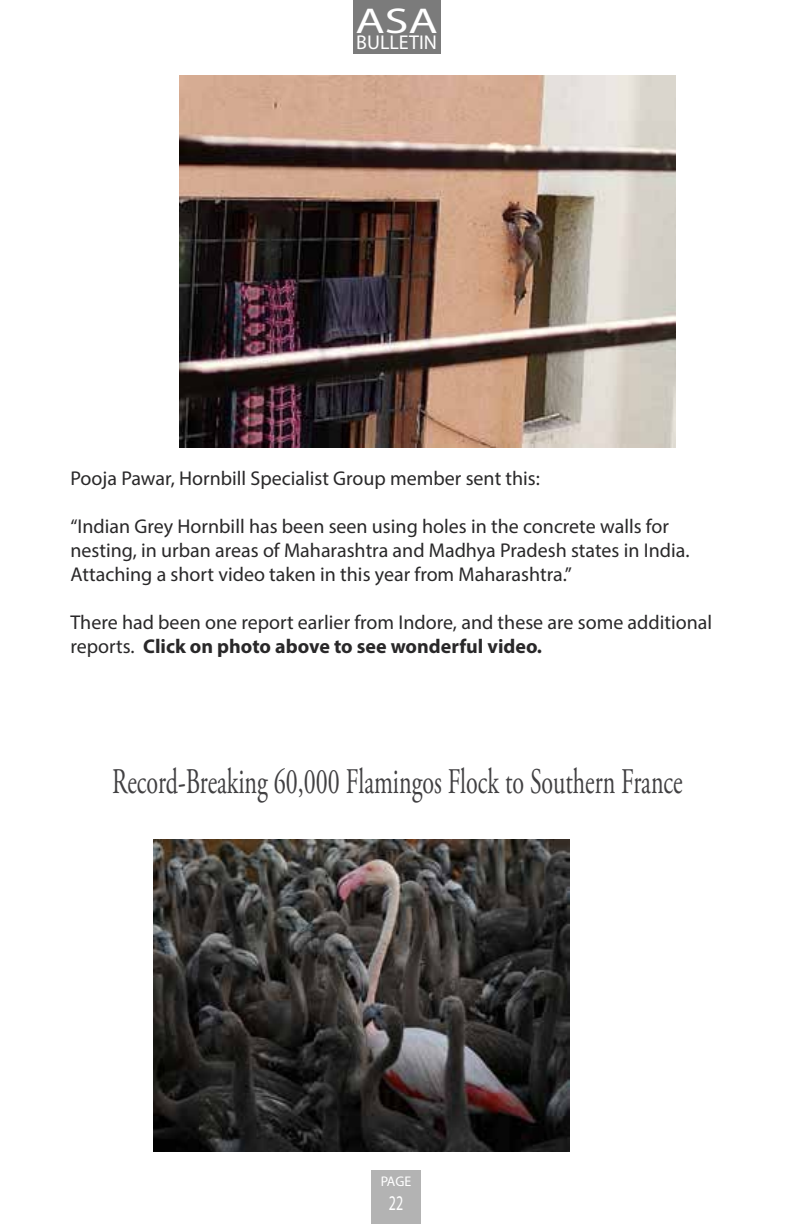
<style>
.page{position:relative;width:792px;height:1224px;background:#fff}
.page>*{position:absolute;margin:0;border:0;box-sizing:border-box;transform-origin:0 0}
.t1{font:36px "Adobe Garamond Pro";color:#414042;scale:.67 1}
.t2{font:36px "Myriad Pro";color:#fff;scale:1.33 1}
.t3{font:21px "Myriad Pro";color:#fff;scale:.67 1}
.t4{font:20px/24px "Myriad Pro";color:#292829}
.t5{font:20px "Myriad Pro";color:#fff}
.t6{font:14px "Myriad Pro";color:#fff}
.s1{font-weight:700}
</style>
<div class="page">
<div style="left:353px;top:0;width:88px;height:53px;background:#7b7b7b"></div>
<div style="left:371px;top:1170px;width:50px;height:54px;background:#b3b3b3"></div>
<img style="left:180px;top:75px;width:496px;height:372px">
<img style="left:153px;top:839px;width:417px;height:313px">
<h1 class="t2" style="left:355px;top:-1px;width:63px">ASA</h1>
<p class="t5" style="left:356px;top:30px;width:82px">BULLETIN</p>
<p class="t4" style="left:70px;top:466px;width:471px">Pooja Pawar, Hornbill Specialist Group member sent this:</p>
<p class="t4" style="left:70px;top:514px;width:621px">“Indian Grey Hornbill has been seen using holes in the concrete walls for nesting, in urban areas of Maharashtra and Madhya Pradesh states in India.<br>Attaching a short video taken in this year from Maharashtra.”</p>
<p class="t4" style="left:70px;top:610px;width:643px">There had been one report earlier from Indore, and these are some additional reports. <span class="s1">Click on photo above to see wonderful video.</span></p>
<h1 class="t1" style="left:112px;top:760px;width:853px">Record-Breaking 60,000 Flamingos Flock to Southern France</h1>
<p class="t6" style="left:381px;top:1172px;width:32px">PAGE</p>
<p class="t3" style="left:389px;top:1190px;width:23px">22</p>
</div>
